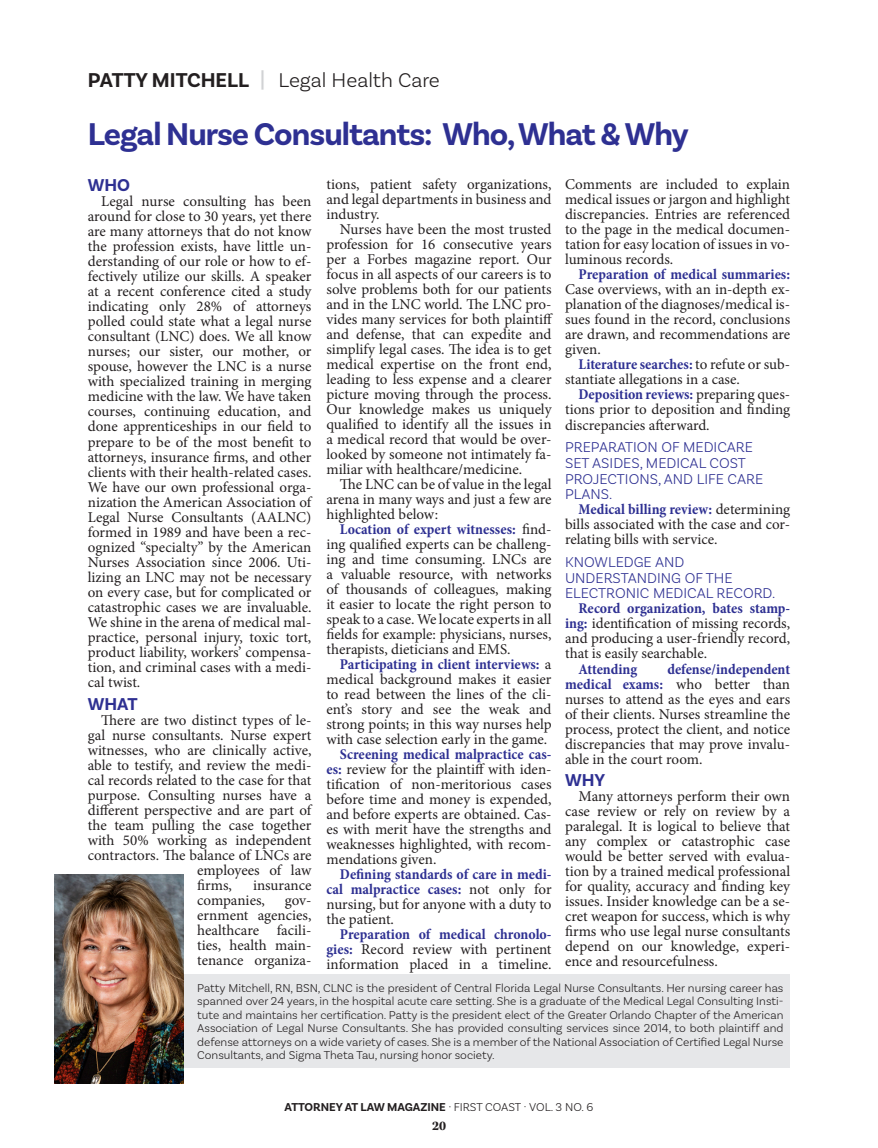
<style>
.page{position:relative;width:878px;height:1148px;background:#fff}
.page>*{position:absolute;margin:0;border:0;box-sizing:border-box;transform-origin:0 0}
.t1{font:700 33px "Basic Sans";letter-spacing:-.03em;color:#2e3092}
.t2{font:300 21px "Basic Sans";color:#231f20}
.t3{font:700 18px "Basic Sans";color:#2e3092}
.t4{font:15px/15px "Minion Pro";color:#231f20;text-align:justify}
.t5{font:300 15px/15.8px "Basic Sans";color:#2e3092}
.t6{font:700 condensed 15px "Minion Pro";letter-spacing:-.005em;color:#2e3092}
.t7{font:700 13.5px "Kepler Std";color:#231f20}
.t8{font:300 12px/13.5px "Basic Sans";color:#231f20;text-align:justify}
.t9{font:700 12px "Basic Sans";color:#231f20}
.s1{font-weight:700}
.s2{font-family:"Gotham";font-weight:500;color:#d1d2d4}
.s3{font-weight:700;font-stretch:condensed;color:#2e3092}
.s4{font-family:"Open Sans";font-weight:300;font-stretch:condensed}
.s5{font-weight:300}
</style>
<div class="page">
<div style="left:161px;top:974px;width:629px;height:94px;background:#e6e7e9"></div>
<img style="left:54px;top:874px;width:130px;height:209px">
<p class="t2" style="left:88px;top:68px;width:353px"><span class="s1">PATTY MITCHELL</span> <span class="s2">|</span> Legal Health Care</p>
<p class="t1" style="left:88px;top:114px;width:602px">Legal Nurse Consultants: Who, What &amp; Why</p>
<p class="t3" style="left:88px;top:174px;width:44px">WHO</p>
<p class="t4" style="left:88px;top:194px;width:225px;text-indent:14px">Legal nurse consulting has been around for close to 30 years, yet there are many attorneys that do not know the profession exists, have little un&shy;derstanding of our role or how to ef&shy;fectively utilize our skills. A speaker at a recent conference cited a study indicating only 28% of attorneys polled could state what a legal nurse consultant (LNC) does. We all know nurses; our sister, our mother, or spouse, however the LNC is a nurse with specialized training in merging medicine with the law. We have taken courses, continuing education, and done apprenticeships in our field to prepare to be of the most benefit to attorneys, insurance firms, and other clients with their health-related cases.<br>We have our own professional orga&shy;nization the American Association of Legal Nurse Consultants (AALNC) formed in 1989 and have been a rec&shy;ognized “specialty” by the American Nurses Association since 2006. Uti&shy;lizing an LNC may not be necessary on every case, but for complicated or catastrophic cases we are invaluable.<br>We shine in the arena of medical mal&shy;practice, personal injury, toxic tort, product liability, workers’ compensa&shy;tion, and criminal cases with a medi&shy;cal twist.</p>
<p class="t3" style="left:88px;top:693px;width:51px">WHAT</p>
<p class="t4" style="left:101px;top:712px;width:212px">There are two distinct types of le-</p>
<p class="t4" style="left:88px;top:727px;width:225px">gal nurse consultants. Nurse expert</p>
<p class="t4" style="left:88px;top:742px;width:225px">witnesses, who are clinically active,</p>
<p class="t4" style="left:88px;top:757px;width:225px">able to testify, and review the medi-</p>
<p class="t4" style="left:88px;top:772px;width:225px">cal records related to the case for that</p>
<p class="t4" style="left:88px;top:787px;width:225px">purpose. Consulting nurses have a</p>
<p class="t4" style="left:88px;top:802px;width:225px">different perspective and are part of</p>
<p class="t4" style="left:88px;top:817px;width:225px">the team pulling the case together</p>
<p class="t4" style="left:88px;top:832px;width:225px">with 50% working as independent</p>
<p class="t4" style="left:88px;top:847px;width:225px">contractors. The balance of LNCs are</p>
<p class="t4" style="left:197px;top:862px;width:116px">employees of law</p>
<p class="t4" style="left:197px;top:877px;width:36px">firms,</p>
<p class="t4" style="left:197px;top:877px;width:116px;text-indent:56px">insurance companies,</p>
<p class="t4" style="left:197px;top:892px;width:116px;text-indent:88px">gov&shy;ernment agencies, healthcare facili&shy;ties, health main&shy;tenance organiza-</p>
<p class="t4" style="left:326px;top:176px;width:227px">tions, patient safety organizations, and legal departments in business and industry.</p>
<p class="t4" style="left:326px;top:221px;width:228px;text-indent:14px">Nurses have been the most trusted profession for 16 consecutive years per a Forbes magazine report. Our focus in all aspects of our careers is to solve problems both for our patients and in the LNC world. The LNC pro&shy;vides many services for both plaintiff and defense, that can expedite and simplify legal cases. The idea is to get medical expertise on the front end, leading to less expense and a clearer picture moving through the process.<br>Our knowledge makes us uniquely qualified to identify all the issues in a medical record that would be over&shy;looked by someone not intimately fa&shy;miliar with healthcare/medicine.</p>
<p class="t4" style="left:326px;top:476px;width:227px;text-indent:14px">The LNC can be of value in the legal arena in many ways and just a few are highlighted below:</p>
<p class="t4" style="left:326px;top:521px;width:227px;text-indent:14px"><span class="s3">Location of expert witnesses:</span> find&shy;ing qualified experts can be challeng&shy;ing and time consuming. LNCs are a valuable resource, with networks of thousands of colleagues, making it easier to locate the right person to speak to a case. We locate experts in all fields for example: physicians, nurses, therapists, dieticians and EMS.</p>
<p class="t4" style="left:326px;top:656px;width:227px;text-indent:14px"><span class="s3">Participating in client interviews:</span> a medical background makes it easier to read between the lines of the cli&shy;ent’s story and see the weak and strong points; in this way nurses help with case selection early in the game.</p>
<p class="t4" style="left:326px;top:746px;width:227px;text-indent:14px"><span class="s3">Screening medical malpractice cas&shy;es:</span> review for the plaintiff with iden&shy;tification of non-meritorious cases before time and money is expended, and before experts are obtained. Cas&shy;es with merit have the strengths and weaknesses highlighted, with recom&shy;mendations given.</p>
<p class="t4" style="left:326px;top:866px;width:227px;text-indent:14px"><span class="s3">Defining standards of care in medi&shy;cal malpractice cases:</span> not only for nursing, but for anyone with a duty to the patient.</p>
<p class="t4" style="left:326px;top:926px;width:227px;text-indent:14px"><span class="s3">Preparation of medical chronolo&shy;gies:</span> Record review with pertinent information placed in a timeline.</p>
<p class="t4" style="left:565px;top:176px;width:227px">Comments are included to explain medical issues or jargon and highlight discrepancies. Entries are referenced to the page in the medical documen&shy;tation for easy location of issues in vo&shy;luminous records.</p>
<p class="t4" style="left:565px;top:266px;width:227px;text-indent:14px"><span class="s3">Preparation of medical summaries:<br></span>Case overviews, with an in-depth ex&shy;planation of the diagnoses/medical is&shy;sues found in the record, conclusions are drawn, and recommendations are given.</p>
<p class="t4" style="left:565px;top:356px;width:227px;text-indent:14px"><span class="s3">Literature searches:</span> to refute or sub&shy;stantiate allegations in a case.</p>
<p class="t4" style="left:565px;top:386px;width:227px;text-indent:14px"><span class="s3">Deposition reviews:</span> preparing ques&shy;tions prior to deposition and finding discrepancies afterward.</p>
<p class="t5" style="left:565px;top:439px;width:200px">PREPARATION OF MEDICARE<br>SET ASIDES, MEDICAL COST<br>PROJECTIONS, AND LIFE CARE<br>PLANS.</p>
<p class="t4" style="left:565px;top:502px;width:227px;text-indent:14px"><span class="s3">Medical billing review:</span> determining bills associated with the case and cor&shy;relating bills with service.</p>
<p class="t5" style="left:565px;top:554px;width:212px">KNOWLEDGE AND<br>UNDERSTANDING OF THE<br>ELECTRONIC MEDICAL RECORD.</p>
<p class="t4" style="left:565px;top:601px;width:227px;text-indent:14px"><span class="s3">Record organization, bates stamp&shy;ing:</span> identification of missing records, and producing a user-friendly record, that is easily searchable.</p>
<p class="t6" style="left:578px;top:658px;width:60px">Attending</p>
<p class="t4" style="left:565px;top:661px;width:227px;text-indent:102px"><span class="s3">defense/independent medical exams:</span> who better than nurses to attend as the eyes and ears of their clients. Nurses streamline the process, protect the client, and notice discrepancies that may prove invalu&shy;able in the court room.</p>
<p class="t3" style="left:565px;top:769px;width:42px">WHY</p>
<p class="t4" style="left:565px;top:788px;width:227px;text-indent:14px">Many attorneys perform their own case review or rely on review by a paralegal. It is logical to believe that any complex or catastrophic case would be better served with evalua&shy;tion by a trained medical professional for quality, accuracy and finding key issues. Insider knowledge can be a se&shy;cret weapon for success, which is why firms who use legal nurse consultants depend on our knowledge, experi&shy;ence and resourcefulness.</p>
<p class="t8" style="left:197px;top:980px;width:587px">Patty Mitchell, RN, BSN, CLNC is the president of Central Florida Legal Nurse Consultants. Her nursing career has spanned over 24 years, in the hospital acute care setting. She is a graduate of the Medical Legal Consulting Insti&shy;tute and maintains her certification. Patty is the president elect of the Greater Orlando Chapter of the American Association of Legal Nurse Consultants. She has provided consulting services since 2014, to both plaintiff and defense attorneys on a wide variety of cases. She is a member of the National Association of Certified Legal Nurse Consultants, and Sigma Theta Tau, nursing honor society.</p>
<p class="t9" style="left:284px;top:1100px;width:310px">ATTORNEY AT LAW MAGAZINE <span class="s4">·</span> <span class="s5">FIRST COAST · VOL. 3 NO. 6</span></p>
<p class="t7" style="left:432px;top:1117px;width:15px">20</p>
</div>
